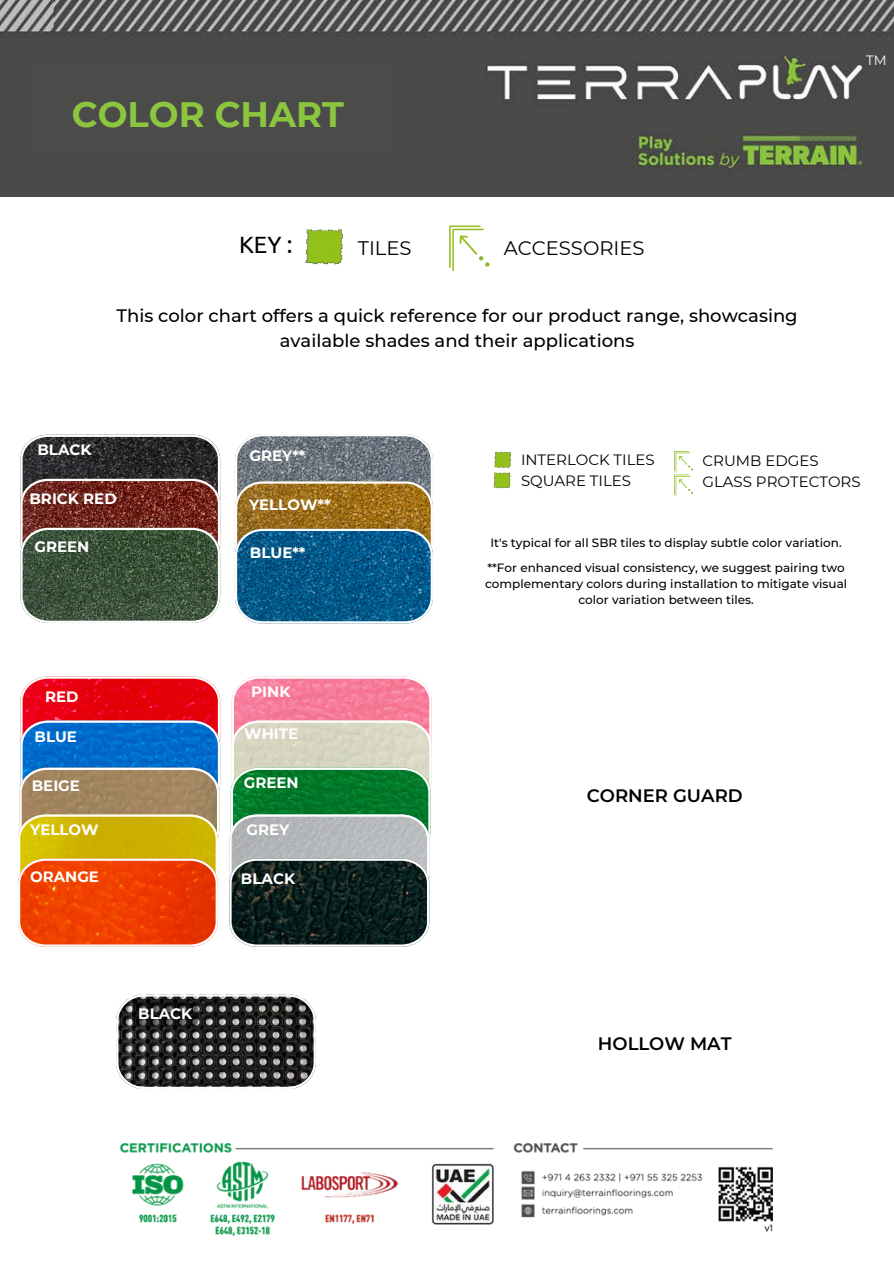
<style>
.page{position:relative;width:894px;height:1264px;background:#fff}
.page>*{position:absolute;margin:0;border:0;box-sizing:border-box;transform-origin:0 0}
.t1{font:700 35.25px "Montserrat";color:#8cc63f}
.t2{font:23.55px "Ubuntu";color:#000}
.t3{font:19.5px "Montserrat";color:#000}
.t4{font:500 18px/24.8px "Montserrat";color:#000;text-align:center}
.t5{font:600 18px "Montserrat";color:#000}
.t6{font:700 15px "Montserrat";color:#fff}
.t7{font:15px "Montserrat";color:#000}
.t8{font:13.5px "Montserrat";color:#fff}
.t9{font:500 12px/16px "Montserrat";color:#000;text-align:center}
</style>
<div class="page">
<img style="left:0;top:0;width:893px;height:197px">
<img style="left:121px;top:1143px;width:651px;height:92px">
<svg style="left:20px;top:434px;width:199px;height:189px;background:#564e41"></svg>
<svg style="left:235px;top:434px;width:198px;height:189px;background:#587479"></svg>
<img style="left:494px;top:451px;width:17px;height:17px">
<img style="left:493px;top:472px;width:18px;height:16px">
<svg style="left:674px;top:451px;width:19px;height:45px"></svg>
<img style="left:305px;top:229px;width:38px;height:36px">
<svg style="left:449px;top:225px;width:40px;height:46px"></svg>
<svg style="left:18px;top:676px;width:201px;height:270px;background:#b76948"></svg>
<svg style="left:229px;top:676px;width:202px;height:270px;background:#7d8378"></svg>
<div style="left:28px;top:63px;width:363px;height:90px;background:#4b4b4a"></div>
<svg style="left:116px;top:994px;width:199px;height:94px;background:#494847"></svg>
<p class="t1" style="left:72px;top:92px;width:274px">COLOR CHART</p>
<p class="t2" style="left:239px;top:231px;width:55px">KEY :</p>
<p class="t3" style="left:357px;top:236px;width:55px">TILES</p>
<p class="t3" style="left:503px;top:236px;width:142px">ACCESSORIES</p>
<p class="t4" style="left:116px;top:303px;width:682px">This color chart offers a quick reference for our product range, showcasing available shades and their applications</p>
<h6 class="t8" style="left:865px;top:52px;width:22px">TM</h6>
<h6 class="t6" style="left:37px;top:440px;width:56px">BLACK</h6>
<p class="t6" style="left:29px;top:489px;width:89px">BRICK RED</p>
<p class="t6" style="left:34px;top:537px;width:56px">GREEN</p>
<p class="t6" style="left:249px;top:446px;width:57px">GREY**</p>
<p class="t6" style="left:249px;top:495px;width:83px">YELLOW**</p>
<p class="t6" style="left:250px;top:544px;width:57px">BLUE**</p>
<p class="t6" style="left:45px;top:688px;width:35px">RED</p>
<p class="t6" style="left:35px;top:727px;width:44px">BLUE</p>
<p class="t6" style="left:32px;top:776px;width:50px">BEIGE</p>
<p class="t6" style="left:30px;top:820px;width:70px">YELLOW</p>
<p class="t6" style="left:30px;top:868px;width:70px">ORANGE</p>
<h6 class="t6" style="left:251px;top:683px;width:41px">PINK</h6>
<p class="t6" style="left:244px;top:724px;width:55px">WHITE</p>
<h6 class="t6" style="left:244px;top:773px;width:56px">GREEN</h6>
<p class="t6" style="left:246px;top:820px;width:44px">GREY</p>
<h6 class="t6" style="left:241px;top:869px;width:56px">BLACK</h6>
<p class="t6" style="left:138px;top:1004px;width:56px">BLACK</p>
<p class="t7" style="left:521px;top:451px;width:135px">INTERLOCK TILES</p>
<h2 class="t7" style="left:521px;top:471px;width:111px">SQUARE TILES</h2>
<h6 class="t7" style="left:702px;top:452px;width:117px">CRUMB EDGES</h6>
<p class="t7" style="left:702px;top:472px;width:159px">GLASS PROTECTORS</p>
<p class="t9" style="left:490px;top:534px;width:353px">It's typical for all SBR tiles to display subtle color variation.</p>
<p class="t9" style="left:485px;top:559px;width:363px">**For enhanced visual consistency, we suggest pairing two complementary colors during installation to mitigate visual color variation between tiles.</p>
<p class="t5" style="left:586px;top:784px;width:157px">CORNER GUARD</p>
<h6 class="t5" style="left:597px;top:1032px;width:135px">HOLLOW MAT</h6>
</div>
